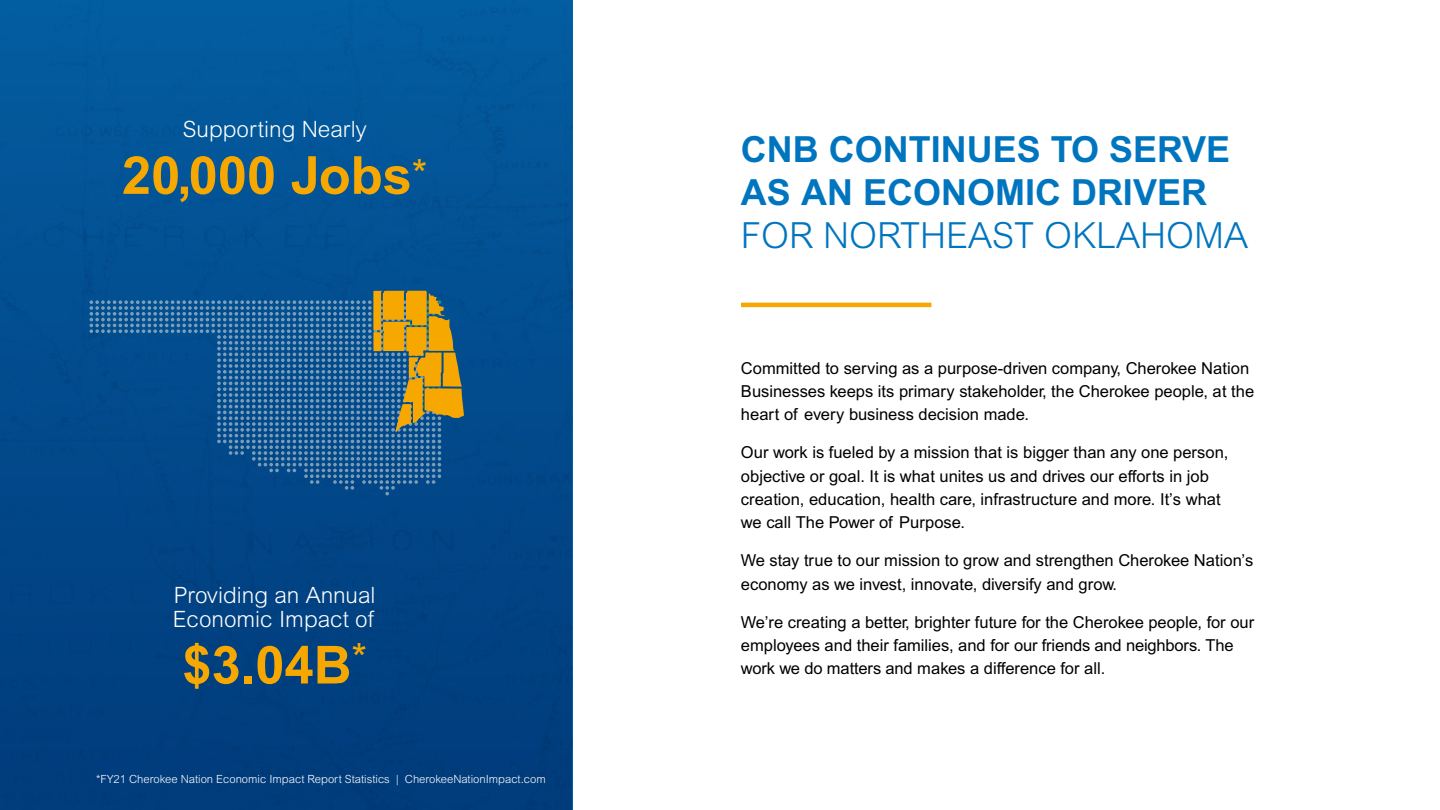
<style>
.page{position:relative;width:1440px;height:810px;background:#fff}
.page>*{position:absolute;margin:0;border:0;box-sizing:border-box;transform-origin:0 0}
.t1{font:700 52.5px "Arial MT Pro";color:#f7a800}
.t2{font:700 36px/43.2px "Arial MT Pro";color:#0075bf}
.t3{font:300 36px "Arial MT Pro";color:#0075bf}
.t4{font:300 22.5px/24px "Arial MT Pro";color:#fff}
.t5{font:16.5px/23.2px "Arial MT Pro";color:#000}
.t6{font:300 11.25px "Arial MT Pro";color:#fff}
.s1{font-weight:400;font-size:39.75px}
</style>
<div class="page">
<div style="left:0;top:0;width:573px;height:810px;background:linear-gradient(to bottom,#035c9f,#003a7a)"></div>
<svg style="left:90px;top:291px;width:374px;height:204px;background:#2a6085"></svg>
<hr style="left:741px;top:303px;width:190px;height:4px;background:#f7a800">
<h3 class="t4" style="left:183px;top:118px;width:185px">Supporting Nearly</h3>
<h1 class="t1" style="left:122px;top:145px;width:307px">20,000 Jobs<span class="s1">*</span></h1>
<h3 class="t4" style="left:173px;top:584px;width:204px">Providing an Annual<br>Economic Impact of</h3>
<h1 class="t1" style="left:182px;top:634px;width:186px">$3.04B<sup>*</sup></h1>
<p class="t6" style="left:96px;top:772px;width:451px">*FY21 Cherokee Nation Economic Impact Report Statistics | CherokeeNationImpact.com</p>
<h2 class="t2" style="left:741px;top:129px;width:491px">CNB CONTINUES TO SERVE<br>AS AN ECONOMIC DRIVER</h2>
<h2 class="t3" style="left:741px;top:213px;width:509px">FOR NORTHEAST OKLAHOMA</h2>
<p class="t5" style="left:741px;top:357px;width:515px">Committed to serving as a purpose-driven company, Cherokee Nation<br>Businesses keeps its primary stakeholder, the Cherokee people, at the heart of every business decision made.</p>
<p class="t5" style="left:741px;top:442px;width:489px">Our work is fueled by a mission that is bigger than any one person, objective or goal. It is what unites us and drives our efforts in job creation, education, health care, infrastructure and more. It’s what we call The Power of Purpose.</p>
<p class="t5" style="left:741px;top:550px;width:514px">We stay true to our mission to grow and strengthen Cherokee Nation’s economy as we invest, innovate, diversify and grow.</p>
<p class="t5" style="left:741px;top:611px;width:515px">We’re creating a better, brighter future for the Cherokee people, for our employees and their families, and for our friends and neighbors. The work we do matters and makes a difference for all.</p>
</div>
